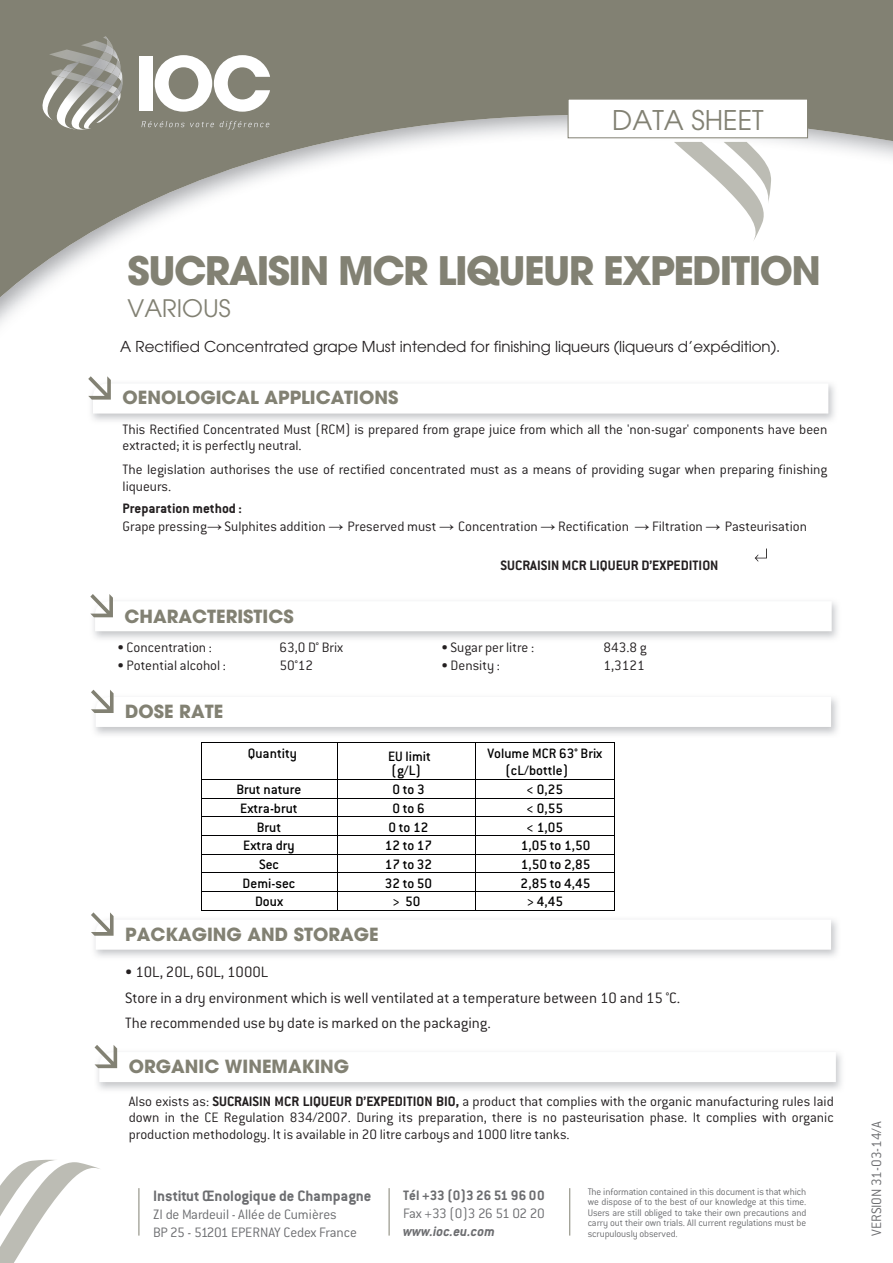
<style>
.page{position:relative;width:893px;height:1263px;background:#fff}
.page>*{position:absolute;margin:0;border:0;box-sizing:border-box;transform-origin:0 0}
.t1{font:700 39px "Avant Garde LT";letter-spacing:-.04em;color:#828173}
.t2{font:27px "Avant Garde LT";color:#828173}
.t3{font:24px "Avant Garde LT";color:#828173}
.t4{font:700 18px "Avant Garde LT";color:#828173}
.t5{font:300 16.5px/25.5px "Conduit ITC";color:#231f20}
.t6{font:700 16.5px "Conduit ITC";color:#6c6d70}
.t7{font:300 15px/16.5px "Conduit ITC";color:#231f20}
.t8{font:500 15px/14.2px "Conduit ITC";color:#000001}
.t9{font:15px "Avant Garde LT";color:#231f20}
.t10{font:300 15px/18px "Conduit ITC";letter-spacing:-.01em;color:#6c6d70}
.t11{font:700 15px "Conduit ITC";color:#231f20}
.t12{font:700 15px "Conduit ITC";color:#6c6d70}
.t13{font:300 15px "Conduit ITC";letter-spacing:-.03em;color:#6c6d70}
.t14{font:italic 700 15px "Conduit ITC";color:#6c6d70}
.t15{font:300 10.5px/10.5px "Conduit ITC";letter-spacing:-.015em;color:#6c6d70;text-align:justify}
.s1{font-weight:700}
.s2{font-family:"Arial";font-weight:400}
</style>
<div class="page">
<svg style="left:0;top:0;width:893px;height:324px"></svg>
<svg style="left:0;top:1160px;width:100px;height:103px"></svg>
<svg style="left:567px;top:98px;width:241px;height:41px"></svg>
<hr style="left:139px;top:1188px;width:1px;height:47px;background:#828173">
<hr style="left:389px;top:1188px;width:1px;height:47px;background:#828173">
<hr style="left:569px;top:1188px;width:1px;height:47px;background:#828173">
<img style="left:49px;top:49px;width:6px;height:13px">
<img style="left:121px;top:75px;width:2px;height:54px">
<img style="left:113px;top:105px;width:8px;height:25px">
<img style="left:55px;top:36px;width:58px;height:94px">
<img style="left:93px;top:58px;width:6px;height:12px">
<img style="left:79px;top:76px;width:17px;height:9px">
<svg style="left:99px;top:36px;width:23px;height:69px;background:#9e9e98"></svg>
<img style="left:39px;top:62px;width:40px;height:59px">
<svg style="left:58px;top:70px;width:13px;height:8px"></svg>
<svg style="left:141px;top:121px;width:73px;height:6px"></svg>
<svg style="left:220px;top:121px;width:49px;height:8px"></svg>
<div style="left:139px;top:56px;width:14px;height:55px;background:#fff"></div>
<svg style="left:155px;top:55px;width:115px;height:57px"></svg>
<img style="left:674px;top:142px;width:92px;height:100px">
<img style="left:724px;top:142px;width:47px;height:62px">
<svg style="left:88px;top:376px;width:740px;height:37px"></svg>
<svg style="left:90px;top:594px;width:742px;height:37px"></svg>
<svg style="left:91px;top:690px;width:740px;height:37px"></svg>
<svg style="left:755px;top:548px;width:12px;height:14px"></svg>
<hr style="left:201px;top:742px;width:136px;height:1px;background:#000001">
<hr style="left:337px;top:742px;width:138px;height:1px;background:#000001">
<hr style="left:476px;top:742px;width:138px;height:1px;background:#000001">
<hr style="left:201px;top:743px;width:1px;height:36px;background:#000001">
<hr style="left:337px;top:743px;width:1px;height:36px;background:#000001">
<hr style="left:475px;top:743px;width:1px;height:36px;background:#000001">
<hr style="left:614px;top:743px;width:1px;height:36px;background:#000001">
<svg style="left:91px;top:779px;width:740px;height:171px"></svg>
<svg style="left:95px;top:1045px;width:741px;height:37px"></svg>
<h2 class="t2" style="left:612px;top:104px;width:153px">DATA SHEET</h2>
<h1 class="t1" style="left:128px;top:245px;width:695px">SUCRAISIN MCR LIQUEUR EXPEDITION</h1>
<h3 class="t3" style="left:128px;top:294px;width:105px">VARIOUS</h3>
<p class="t9" style="left:120px;top:338px;width:662px">A Rectified Concentrated grape Must intended for finishing liqueurs (liqueurs d’expédition).</p>
<p class="t4" style="left:123px;top:386px;width:277px">OENOLOGICAL APPLICATIONS</p>
<p class="t7" style="left:123px;top:421px;width:706px">This Rectified Concentrated Must (RCM) is prepared from grape juice from which all the 'non-sugar' components have been extracted; it is perfectly neutral.</p>
<p class="t7" style="left:123px;top:461px;width:706px">The legislation authorises the use of rectified concentrated must as a means of providing sugar when preparing finishing liqueurs.</p>
<p class="t7" style="left:123px;top:500px;width:686px;line-height:18px"><span class="s1">Preparation method :<br></span>Grape pressing<span class="s2">→</span> Sulphites addition <span class="s2">→</span> Preserved must <span class="s2">→</span> Concentration <span class="s2">→</span> Rectification <span class="s2">→</span> Filtration <span class="s2">→</span> Pasteurisation</p>
<p class="t11" style="left:501px;top:557px;width:219px">SUCRAISIN MCR LIQUEUR D’EXPEDITION</p>
<p class="t4" style="left:125px;top:604px;width:171px">CHARACTERISTICS</p>
<p class="t7" style="left:117px;top:639px;width:96px">• Concentration :</p>
<p class="t7" style="left:279px;top:639px;width:65px">63,0 D° Brix</p>
<p class="t7" style="left:441px;top:639px;width:94px">• Sugar per litre :</p>
<p class="t7" style="left:603px;top:639px;width:45px">843.8 g</p>
<p class="t7" style="left:117px;top:657px;width:110px">• Potential alcohol :</p>
<p class="t7" style="left:279px;top:657px;width:35px">50°12</p>
<p class="t7" style="left:441px;top:657px;width:60px">• Density :</p>
<p class="t7" style="left:603px;top:657px;width:43px">1,3121</p>
<p class="t4" style="left:125px;top:700px;width:99px">DOSE RATE</p>
<p class="t8" style="left:248px;top:746px;width:51px">Quantity</p>
<p class="t8" style="left:388px;top:749px;width:44px">EU limit (g/L)</p>
<p class="t8" style="left:505px;top:744px;width:98px;line-height:17.9px;text-indent:-18px">Volume MCR 63° Brix (cL/bottle)</p>
<p class="t8" style="left:236px;top:782px;width:66px">Brut nature</p>
<p class="t8" style="left:393px;top:782px;width:34px">0to3</p>
<p class="t8" style="left:527px;top:782px;width:38px">&lt; 0,25</p>
<p class="t8" style="left:240px;top:801px;width:59px">Extra-brut</p>
<p class="t8" style="left:392px;top:801px;width:34px">0to6</p>
<p class="t8" style="left:527px;top:801px;width:38px">&lt; 0,55</p>
<p class="t8" style="left:257px;top:820px;width:26px">Brut</p>
<p class="t8" style="left:389px;top:820px;width:41px">0to12</p>
<p class="t8" style="left:527px;top:820px;width:38px">&lt; 1,05</p>
<p class="t8" style="left:243px;top:838px;width:53px">Extra dry</p>
<p class="t8" style="left:385px;top:838px;width:49px">12 to 17</p>
<p class="t8" style="left:521px;top:838px;width:71px">1,05 to 1,50</p>
<p class="t8" style="left:259px;top:857px;width:21px">Sec</p>
<p class="t8" style="left:385px;top:857px;width:49px">17 to 32</p>
<p class="t8" style="left:521px;top:857px;width:71px">1,50 to 2,85</p>
<p class="t8" style="left:243px;top:876px;width:54px">Demi-sec</p>
<p class="t8" style="left:385px;top:876px;width:49px">32 to 50</p>
<p class="t8" style="left:521px;top:876px;width:71px">2,85 to 4,45</p>
<p class="t8" style="left:255px;top:894px;width:30px">Doux</p>
<p class="t8" style="left:392px;top:894px;width:30px">&gt; 50</p>
<p class="t8" style="left:527px;top:894px;width:38px">&gt; 4,45</p>
<p class="t4" style="left:125px;top:922px;width:255px">PACKAGING AND STORAGE</p>
<p class="t5" style="left:125px;top:959px;width:557px">• 10L, 20L, 60L, 1000L<br>Store in a dry environment which is well ventilated at a temperature between 10 and 15 °C.<br>The recommended use by date is marked on the packaging.</p>
<p class="t4" style="left:129px;top:1055px;width:222px">ORGANIC WINEMAKING</p>
<p class="t7" style="left:129px;top:1093px;width:706px;text-align:justify">Also exists as: <span class="s1">SUCRAISIN MCR LIQUEUR D’EXPEDITION BIO,</span> a product that complies with the organic manufacturing rules laid down in the CE Regulation 834/2007. During its preparation, there is no pasteurisation phase. It complies with organic production methodology. It is available in 20 litre carboys and 1000 litre tanks.</p>
<p class="t6" style="left:153px;top:1186px;width:220px">Institut Œnologique de Champagne</p>
<p class="t10" style="left:153px;top:1205px;width:205px">ZI de Mardeuil - Allée de Cumières<br>BP 25 - 51201 EPERNAY Cedex France</p>
<p class="t12" style="left:403px;top:1186px;width:143px">Tél +33 (0)3 26 51 96 00</p>
<p class="t13" style="left:403px;top:1205px;width:143px">Fax +33 (0)3 26 51 02 20</p>
<p class="t14" style="left:403px;top:1222px;width:93px">www.ioc.eu.com</p>
<p class="t15" style="left:588px;top:1186px;width:220px">The information contained in this document is that which we dispose of to the best of our knowledge at this time.<br>Users are still obliged to take their own precautions and carry out their own trials. All current regulations must be scrupulously observed.</p>
<p class="t10" style="left:867px;top:1235px;width:116px;rotate:-90deg">VERSION 31-03-14/A</p>
</div>
